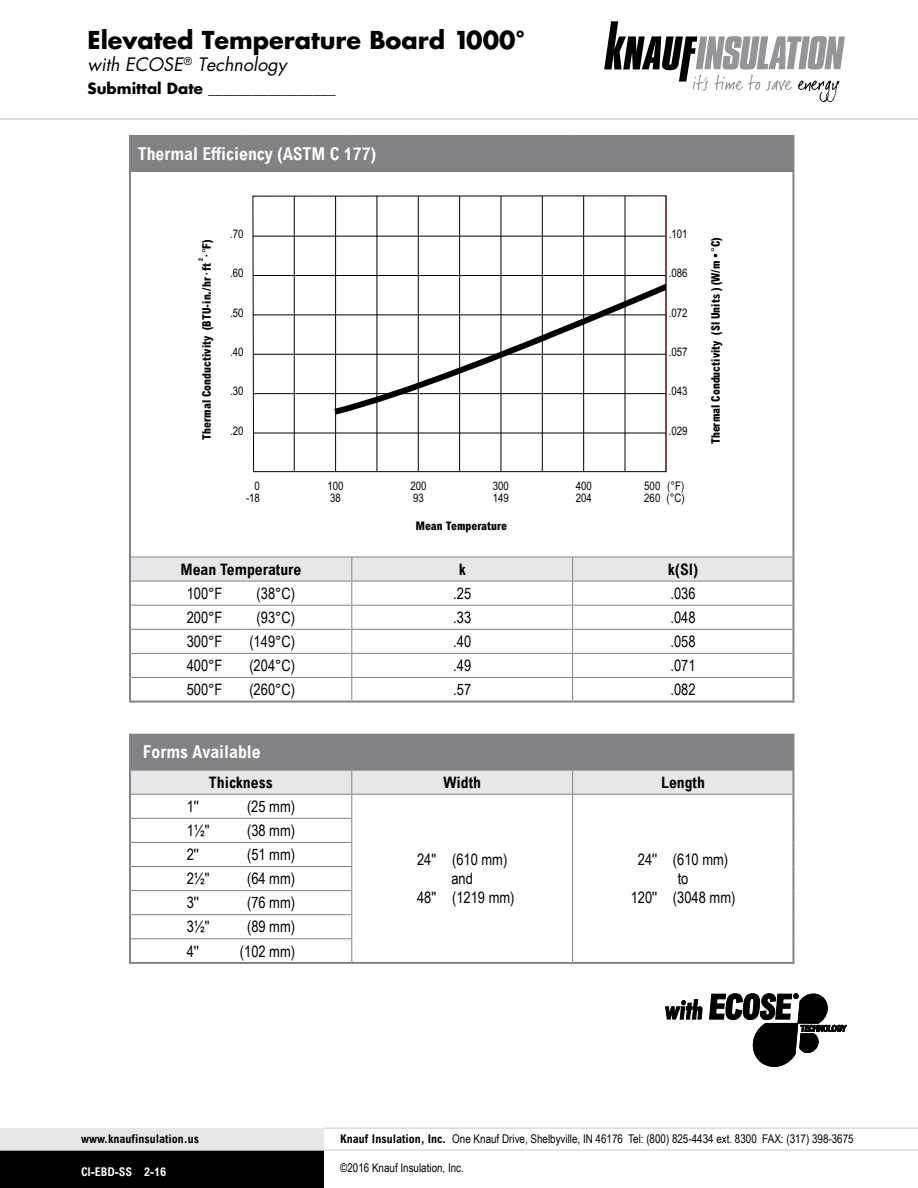
<style>
.page{position:relative;width:918px;height:1188px;background:#fff}
.page>*{position:absolute;margin:0;border:0;box-sizing:border-box;transform-origin:0 0}
.t1{font:700 24px "Futura Std";color:#000}
.t2{font:italic 18px "Futura Std";color:#000}
.t3{font:700 condensed 17.7px "Arial";color:#fff}
.t4{font:15.75px/18.9px "Arial Narrow";color:#000;text-align:center}
.t5{font:700 condensed 15.75px "Arial";color:#000}
.t6{font:700 15px "Futura Std";color:#000}
.t7{font:12px "Arial Narrow";color:#000}
.t8{font:700 condensed 12px "Arial";color:#000}
.t9{font:700 condensed 12px "Arial";color:#fff}
.t10{font:800 condensed 11.85px "Arial";color:#000}
.t11{font:11.85px/11.9px "Arial Narrow";color:#000}
.t12{font:800 condensed 5.85px "Arial";color:#000}
.s1{font-family:"Arial Narrow";font-weight:400;font-stretch:normal}
.s2{font-family:"Arial";font-weight:700;font-stretch:condensed}
</style>
<div class="page">
<svg style="left:604px;top:21px;width:241px;height:81px"></svg>
<div style="left:130px;top:136px;width:663px;height:35px;background:#808285"></div>
<hr style="left:792px;top:581px;width:2px;height:24px;background:#808285">
<hr style="left:792px;top:605px;width:2px;height:24px;background:#808285">
<hr style="left:792px;top:629px;width:2px;height:24px;background:#808285">
<hr style="left:792px;top:653px;width:2px;height:24px;background:#808285">
<hr style="left:792px;top:677px;width:2px;height:24px;background:#808285">
<hr style="left:352px;top:701px;width:221px;height:2px;background:#808285">
<hr style="left:573px;top:701px;width:221px;height:2px;background:#808285">
<hr style="left:129px;top:135px;width:112px;height:2px;background:#808285">
<hr style="left:129px;top:137px;width:2px;height:34px;background:#808285">
<hr style="left:241px;top:135px;width:111px;height:2px;background:#808285">
<hr style="left:352px;top:135px;width:221px;height:2px;background:#808285">
<hr style="left:573px;top:135px;width:221px;height:2px;background:#808285">
<hr style="left:792px;top:137px;width:2px;height:34px;background:#808285">
<hr style="left:129px;top:171px;width:2px;height:386px;background:#808285">
<hr style="left:792px;top:171px;width:2px;height:386px;background:#808285">
<hr style="left:129px;top:557px;width:2px;height:24px;background:#808285">
<hr style="left:792px;top:557px;width:2px;height:24px;background:#808285">
<hr style="left:131px;top:171px;width:110px;height:1px;background:#808285">
<hr style="left:241px;top:171px;width:111px;height:1px;background:#808285">
<hr style="left:352px;top:171px;width:221px;height:1px;background:#808285">
<hr style="left:573px;top:171px;width:219px;height:1px;background:#808285">
<hr style="left:131px;top:556px;width:110px;height:1px;background:#808285">
<hr style="left:241px;top:556px;width:111px;height:1px;background:#808285">
<hr style="left:352px;top:556px;width:221px;height:1px;background:#808285">
<hr style="left:573px;top:556px;width:219px;height:1px;background:#808285">
<hr style="left:129px;top:581px;width:2px;height:24px;background:#808285">
<hr style="left:129px;top:605px;width:2px;height:24px;background:#808285">
<hr style="left:129px;top:629px;width:2px;height:24px;background:#808285">
<hr style="left:129px;top:653px;width:2px;height:24px;background:#808285">
<hr style="left:129px;top:677px;width:2px;height:24px;background:#808285">
<hr style="left:129px;top:701px;width:112px;height:2px;background:#808285">
<hr style="left:241px;top:701px;width:111px;height:2px;background:#808285">
<svg style="left:130px;top:557px;width:663px;height:144px"></svg>
<svg style="left:252px;top:195px;width:415px;height:278px"></svg>
<div style="left:130px;top:735px;width:663px;height:35px;background:#808285"></div>
<hr style="left:352px;top:962px;width:221px;height:2px;background:#808285">
<hr style="left:573px;top:962px;width:221px;height:2px;background:#808285">
<hr style="left:792px;top:736px;width:2px;height:34px;background:#808285">
<hr style="left:129px;top:770px;width:2px;height:24px;background:#808285">
<hr style="left:792px;top:770px;width:2px;height:24px;background:#808285">
<hr style="left:129px;top:794px;width:2px;height:24px;background:#808285">
<hr style="left:129px;top:818px;width:2px;height:24px;background:#808285">
<hr style="left:129px;top:842px;width:2px;height:25px;background:#808285">
<hr style="left:129px;top:867px;width:2px;height:24px;background:#808285">
<hr style="left:129px;top:891px;width:2px;height:24px;background:#808285">
<hr style="left:129px;top:915px;width:2px;height:24px;background:#808285">
<hr style="left:129px;top:939px;width:2px;height:23px;background:#808285">
<hr style="left:129px;top:962px;width:110px;height:2px;background:#808285">
<hr style="left:239px;top:962px;width:113px;height:2px;background:#808285">
<svg style="left:130px;top:770px;width:663px;height:192px"></svg>
<hr style="left:792px;top:794px;width:2px;height:24px;background:#808285">
<hr style="left:792px;top:818px;width:2px;height:24px;background:#808285">
<hr style="left:792px;top:842px;width:2px;height:25px;background:#808285">
<hr style="left:792px;top:867px;width:2px;height:24px;background:#808285">
<hr style="left:792px;top:891px;width:2px;height:24px;background:#808285">
<hr style="left:792px;top:915px;width:2px;height:24px;background:#808285">
<hr style="left:792px;top:939px;width:2px;height:23px;background:#808285">
<hr style="left:129px;top:734px;width:110px;height:2px;background:#808285">
<hr style="left:129px;top:736px;width:2px;height:34px;background:#808285">
<hr style="left:239px;top:734px;width:113px;height:2px;background:#808285">
<hr style="left:352px;top:734px;width:221px;height:2px;background:#808285">
<hr style="left:573px;top:734px;width:221px;height:2px;background:#808285">
<hr style="left:131px;top:770px;width:108px;height:1px;background:#808285">
<hr style="left:239px;top:770px;width:113px;height:1px;background:#808285">
<hr style="left:352px;top:770px;width:221px;height:1px;background:#808285">
<hr style="left:573px;top:770px;width:219px;height:1px;background:#808285">
<hr style="left:0;top:118px;width:918px;height:2px;background:#d1d3d4">
<div style="left:0;top:1128px;width:324px;height:22px;background:#e6e7e8"></div>
<div style="left:0;top:1150px;width:324px;height:38px;background:#000"></div>
<hr style="left:0;top:1149px;width:324px;height:2px;background:#fff">
<hr style="left:324px;top:1128px;width:594px;height:1px;background:#dcddde">
<hr style="left:324px;top:1149px;width:594px;height:2px;background:#dcddde">
<svg style="left:665px;top:999px;width:37px;height:21px"></svg>
<svg style="left:709px;top:994px;width:137px;height:72px"></svg>
<h1 class="t1" style="left:87px;top:24px;width:439px">Elevated Temperature Board 1000°</h1>
<p class="t2" style="left:87px;top:53px;width:201px">with ECOSE<sup>®</sup> Technology</p>
<p class="t6" style="left:87px;top:78px;width:250px">Submittal Date _________________</p>
<p class="t3" style="left:138px;top:144px;width:240px">Thermal Efficiency (ASTM C 177)</p>
<p class="t10" style="left:199px;top:440px;width:202px;rotate:-90deg">Thermal Conductivity (BTU-in./hr <sup>•</sup> ft <sup>•</sup> <span class="s1">°</span>F)</p>
<p class="t12" style="left:197px;top:261px;width:4px;rotate:-90deg">2</p>
<p class="t11" style="left:230px;top:228px;width:15px">.70</p>
<p class="t11" style="left:230px;top:267px;width:15px">.60</p>
<p class="t11" style="left:230px;top:307px;width:15px">.50</p>
<p class="t11" style="left:230px;top:346px;width:15px">.40</p>
<p class="t11" style="left:230px;top:385px;width:15px">.30</p>
<p class="t11" style="left:230px;top:425px;width:15px">.20</p>
<p class="t11" style="left:669px;top:228px;width:20px">.101</p>
<p class="t11" style="left:669px;top:267px;width:20px">.086</p>
<p class="t11" style="left:669px;top:307px;width:20px">.072</p>
<p class="t11" style="left:669px;top:346px;width:20px">.057</p>
<p class="t11" style="left:669px;top:385px;width:20px">.043</p>
<p class="t11" style="left:669px;top:425px;width:20px">.029</p>
<p class="t10" style="left:708px;top:444px;width:208px;rotate:-90deg">Thermal Conductivity (Sl Units ) (W/m • <span class="s1">°</span>C)</p>
<p class="t11" style="left:246px;top:480px;width:15px;text-align:right">0 -18</p>
<p class="t11" style="left:327px;top:480px;width:18px">100<br>38</p>
<p class="t11" style="left:410px;top:480px;width:18px">200<br>93</p>
<p class="t11" style="left:493px;top:480px;width:18px">300<br>149</p>
<p class="t11" style="left:576px;top:480px;width:18px">400<br>204</p>
<p class="t11" style="left:644px;top:480px;width:18px">500<br>260</p>
<p class="t11" style="left:667px;top:480px;width:20px">(°F) (°C)</p>
<p class="t10" style="left:416px;top:519px;width:93px">Mean Temperature</p>
<p class="t5" style="left:180px;top:560px;width:122px">Mean Temperature</p>
<p class="t5" style="left:459px;top:560px;width:9px">k</p>
<p class="t5" style="left:668px;top:560px;width:32px">k(SI)</p>
<p class="t4" style="left:187px;top:583px;width:37px">100°F</p>
<p class="t4" style="left:257px;top:583px;width:40px">(38°C)</p>
<p class="t4" style="left:453px;top:583px;width:19px">.25</p>
<p class="t4" style="left:670px;top:583px;width:27px">.036</p>
<p class="t4" style="left:187px;top:607px;width:37px">200°F</p>
<p class="t4" style="left:257px;top:607px;width:40px">(93°C)</p>
<p class="t4" style="left:453px;top:607px;width:19px">.33</p>
<p class="t4" style="left:670px;top:607px;width:27px">.048</p>
<p class="t4" style="left:187px;top:631px;width:37px">300°F</p>
<p class="t4" style="left:249px;top:631px;width:47px">(149°C)</p>
<p class="t4" style="left:453px;top:631px;width:19px">.40</p>
<p class="t4" style="left:670px;top:631px;width:27px">.058</p>
<p class="t4" style="left:187px;top:656px;width:37px">400°F</p>
<p class="t4" style="left:249px;top:656px;width:47px">(204°C)</p>
<p class="t4" style="left:453px;top:656px;width:19px">.49</p>
<p class="t4" style="left:670px;top:656px;width:27px">.071</p>
<p class="t4" style="left:187px;top:680px;width:37px">500°F</p>
<p class="t4" style="left:249px;top:680px;width:47px">(260°C)</p>
<p class="t4" style="left:453px;top:680px;width:19px">.57</p>
<p class="t4" style="left:670px;top:680px;width:27px">.082</p>
<p class="t3" style="left:143px;top:742px;width:119px">Forms Available</p>
<p class="t5" style="left:209px;top:773px;width:65px">Thickness</p>
<p class="t5" style="left:443px;top:773px;width:39px">Width</p>
<p class="t5" style="left:661px;top:773px;width:45px">Length</p>
<p class="t4" style="left:187px;top:796px;width:14px">1''</p>
<p class="t4" style="left:247px;top:796px;width:50px">(25 mm)</p>
<p class="t4" style="left:417px;top:850px;width:99px">24'' (610 mm) and<br>48'' (1219 mm)</p>
<p class="t4" style="left:631px;top:850px;width:106px">24'' (610 mm) to<br>120'' (3048 mm)</p>
<p class="t4" style="left:187px;top:821px;width:24px">1½''</p>
<p class="t4" style="left:247px;top:821px;width:50px">(38 mm)</p>
<p class="t4" style="left:187px;top:845px;width:14px">2''</p>
<p class="t4" style="left:247px;top:845px;width:50px">(51 mm)</p>
<p class="t4" style="left:187px;top:869px;width:24px">2½''</p>
<p class="t4" style="left:247px;top:869px;width:50px">(64 mm)</p>
<p class="t4" style="left:187px;top:893px;width:14px">3''</p>
<p class="t4" style="left:247px;top:893px;width:50px">(76 mm)</p>
<p class="t4" style="left:187px;top:917px;width:24px">3½''</p>
<p class="t4" style="left:247px;top:917px;width:50px">(89 mm)</p>
<p class="t4" style="left:187px;top:941px;width:14px">4''</p>
<p class="t4" style="left:240px;top:941px;width:57px">(102 mm)</p>
<p class="t8" style="left:81px;top:1132px;width:120px">www.knaufinsulation.us</p>
<p class="t7" style="left:340px;top:1130px;width:515px"><span class="s2">Knauf Insulation, Inc.</span> One Knauf Drive, Shelbyville, IN 46176 Tel: (800) 825-4434 ext. 8300 FAX: (317) 398-3675</p>
<p class="t9" style="left:81px;top:1165px;width:87px">CI-EBD-SS 2-16</p>
<p class="t7" style="left:340px;top:1159px;width:125px">©2016 Knauf Insulation, Inc.</p>
</div>
